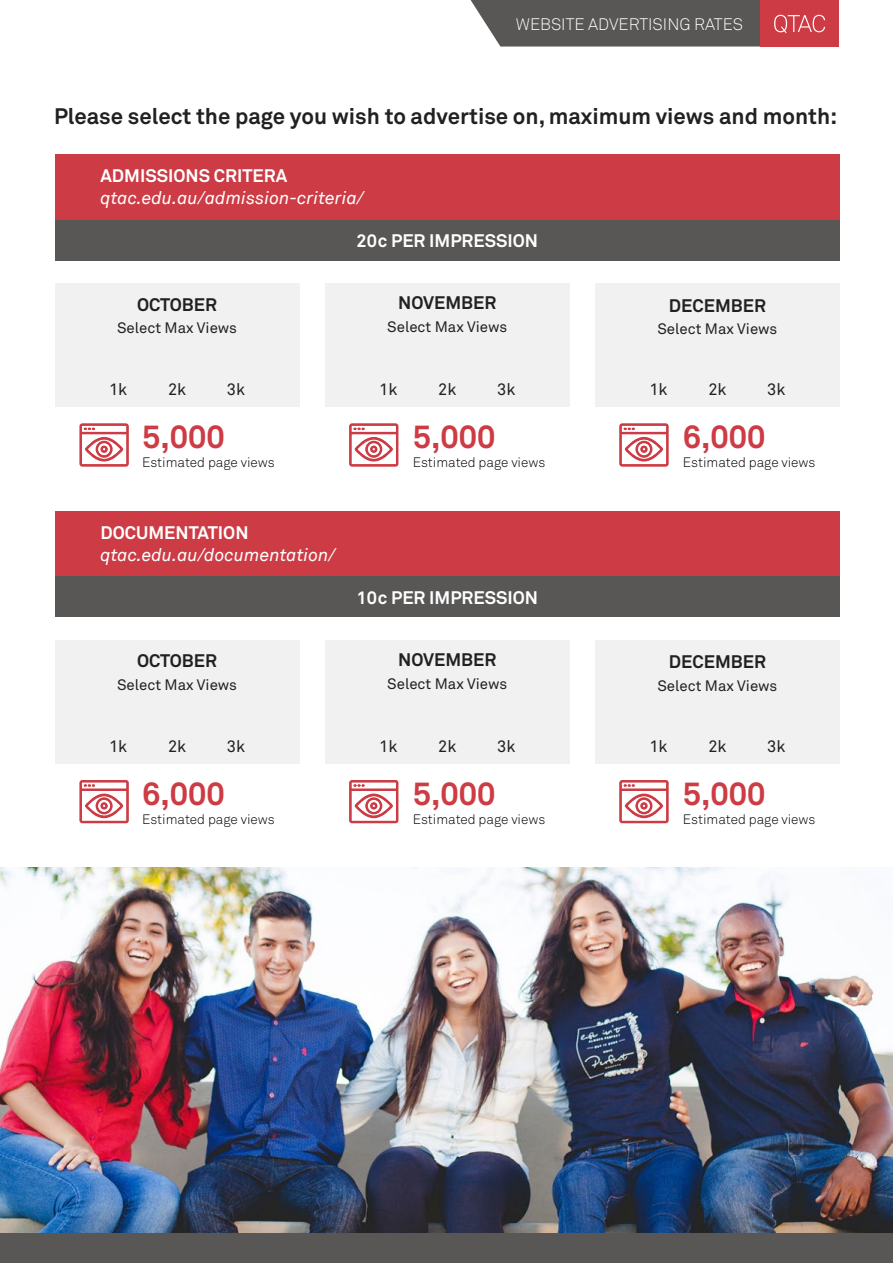
<style>
.page{position:relative;width:893px;height:1263px;background:#fff}
.page>*{position:absolute;margin:0;border:0;box-sizing:border-box;transform-origin:0 0}
.t1{font:700 32.1px "Akkurat Std";color:#cd3b44}
.t2{font:700 22.2px "Akkurat Std";color:#212121}
.t3{font:700 18px "Akkurat Std";color:#fff}
.t4{font:italic 18px "Akkurat";color:#fff}
.t5{font:700 18px "Akkurat Std";color:#212121}
.t6{font:16.5px "Akkurat Std";color:#212121}
.t7{font:300 16.5px "Akkurat Std";color:#fff}
.t8{font:15px "Akkurat Std";color:#212121}
.t9{font:300 13.5px "Akkurat Std";color:#000}
</style>
<div class="page">
<div style="left:1px;top:1233px;width:892px;height:30px;background:#585756"></div>
<hr style="left:0;top:1233px;width:1px;height:30px;background:#585756">
<img style="left:1px;top:867px;width:892px;height:366px">
<svg style="left:471px;top:0;width:289px;height:47px;background:#61605f"></svg>
<div style="left:760px;top:0;width:79px;height:47px;background:#cd3b44"></div>
<svg style="left:774px;top:15px;width:51px;height:18px"></svg>
<div style="left:55px;top:154px;width:785px;height:66px;background:#cd3b44"></div>
<div style="left:325px;top:283px;width:245px;height:124px;background:#f1f1f2"></div>
<div style="left:55px;top:283px;width:244px;height:124px;background:#f1f1f2"></div>
<div style="left:595px;top:283px;width:245px;height:124px;background:#f1f1f2"></div>
<svg style="left:79px;top:423px;width:50px;height:44px"></svg>
<svg style="left:349px;top:423px;width:49px;height:44px"></svg>
<svg style="left:619px;top:423px;width:50px;height:44px"></svg>
<div style="left:55px;top:220px;width:785px;height:40px;background:#585756"></div>
<div style="left:55px;top:511px;width:785px;height:66px;background:#cd3b44"></div>
<div style="left:325px;top:640px;width:245px;height:123px;background:#f1f1f2"></div>
<div style="left:55px;top:640px;width:244px;height:123px;background:#f1f1f2"></div>
<div style="left:595px;top:640px;width:245px;height:123px;background:#f1f1f2"></div>
<svg style="left:79px;top:780px;width:50px;height:43px"></svg>
<svg style="left:349px;top:780px;width:49px;height:43px"></svg>
<svg style="left:619px;top:780px;width:50px;height:43px"></svg>
<div style="left:55px;top:577px;width:785px;height:40px;background:#585756"></div>
<p class="t7" style="left:516px;top:14px;width:229px">WEBSITE ADVERTISING RATES</p>
<h2 class="t2" style="left:54px;top:102px;width:785px">Please select the page you wish to advertise on, maximum views and month:</h2>
<h3 class="t3" style="left:100px;top:165px;width:188px">ADMISSIONS CRITERA</h3>
<h3 class="t4" style="left:100px;top:187px;width:265px">qtac.edu.au/admission-criteria/</h3>
<h3 class="t5" style="left:137px;top:293px;width:81px">OCTOBER</h3>
<p class="t8" style="left:117px;top:319px;width:121px">Select Max Views</p>
<h3 class="t3" style="left:356px;top:230px;width:183px">20c PER IMPRESSION</h3>
<h3 class="t5" style="left:398px;top:292px;width:100px">NOVEMBER</h3>
<p class="t8" style="left:387px;top:318px;width:121px">Select Max Views</p>
<h3 class="t5" style="left:669px;top:294px;width:99px">DECEMBER</h3>
<p class="t8" style="left:657px;top:320px;width:121px">Select Max Views</p>
<p class="t6" style="left:109px;top:379px;width:20px">1k</p>
<p class="t6" style="left:168px;top:379px;width:20px">2k</p>
<p class="t6" style="left:227px;top:379px;width:20px">3k</p>
<p class="t6" style="left:649px;top:380px;width:20px">1k</p>
<p class="t6" style="left:708px;top:380px;width:20px">2k</p>
<p class="t6" style="left:767px;top:380px;width:20px">3k</p>
<p class="t6" style="left:379px;top:379px;width:20px">1k</p>
<p class="t6" style="left:438px;top:379px;width:20px">2k</p>
<p class="t6" style="left:497px;top:379px;width:20px">3k</p>
<h1 class="t1" style="left:142px;top:417px;width:84px">5,000</h1>
<p class="t9" style="left:142px;top:454px;width:134px">Estimated page views</p>
<h1 class="t1" style="left:413px;top:417px;width:84px">5,000</h1>
<p class="t9" style="left:413px;top:454px;width:134px">Estimated page views</p>
<h3 class="t3" style="left:100px;top:522px;width:150px">DOCUMENTATION</h3>
<h3 class="t4" style="left:100px;top:544px;width:237px">qtac.edu.au/documentation/</h3>
<h3 class="t5" style="left:137px;top:650px;width:81px">OCTOBER</h3>
<p class="t8" style="left:117px;top:676px;width:121px">Select Max Views</p>
<h3 class="t3" style="left:356px;top:586px;width:183px">10c PER IMPRESSION</h3>
<h3 class="t5" style="left:398px;top:648px;width:100px">NOVEMBER</h3>
<p class="t8" style="left:387px;top:675px;width:121px">Select Max Views</p>
<h1 class="t1" style="left:683px;top:417px;width:84px">6,000</h1>
<p class="t9" style="left:683px;top:454px;width:134px">Estimated page views</p>
<h3 class="t5" style="left:669px;top:651px;width:99px">DECEMBER</h3>
<p class="t8" style="left:657px;top:677px;width:121px">Select Max Views</p>
<p class="t6" style="left:109px;top:736px;width:20px">1k</p>
<p class="t6" style="left:168px;top:736px;width:20px">2k</p>
<p class="t6" style="left:227px;top:736px;width:20px">3k</p>
<p class="t6" style="left:649px;top:737px;width:20px">1k</p>
<p class="t6" style="left:708px;top:737px;width:20px">2k</p>
<p class="t6" style="left:767px;top:737px;width:20px">3k</p>
<p class="t6" style="left:379px;top:736px;width:20px">1k</p>
<p class="t6" style="left:438px;top:736px;width:20px">2k</p>
<p class="t6" style="left:497px;top:736px;width:20px">3k</p>
<h1 class="t1" style="left:142px;top:773px;width:84px">6,000</h1>
<p class="t9" style="left:142px;top:811px;width:134px">Estimated page views</p>
<h1 class="t1" style="left:413px;top:773px;width:84px">5,000</h1>
<p class="t9" style="left:413px;top:811px;width:134px">Estimated page views</p>
<h1 class="t1" style="left:683px;top:773px;width:84px">5,000</h1>
<p class="t9" style="left:683px;top:811px;width:134px">Estimated page views</p>
</div>
